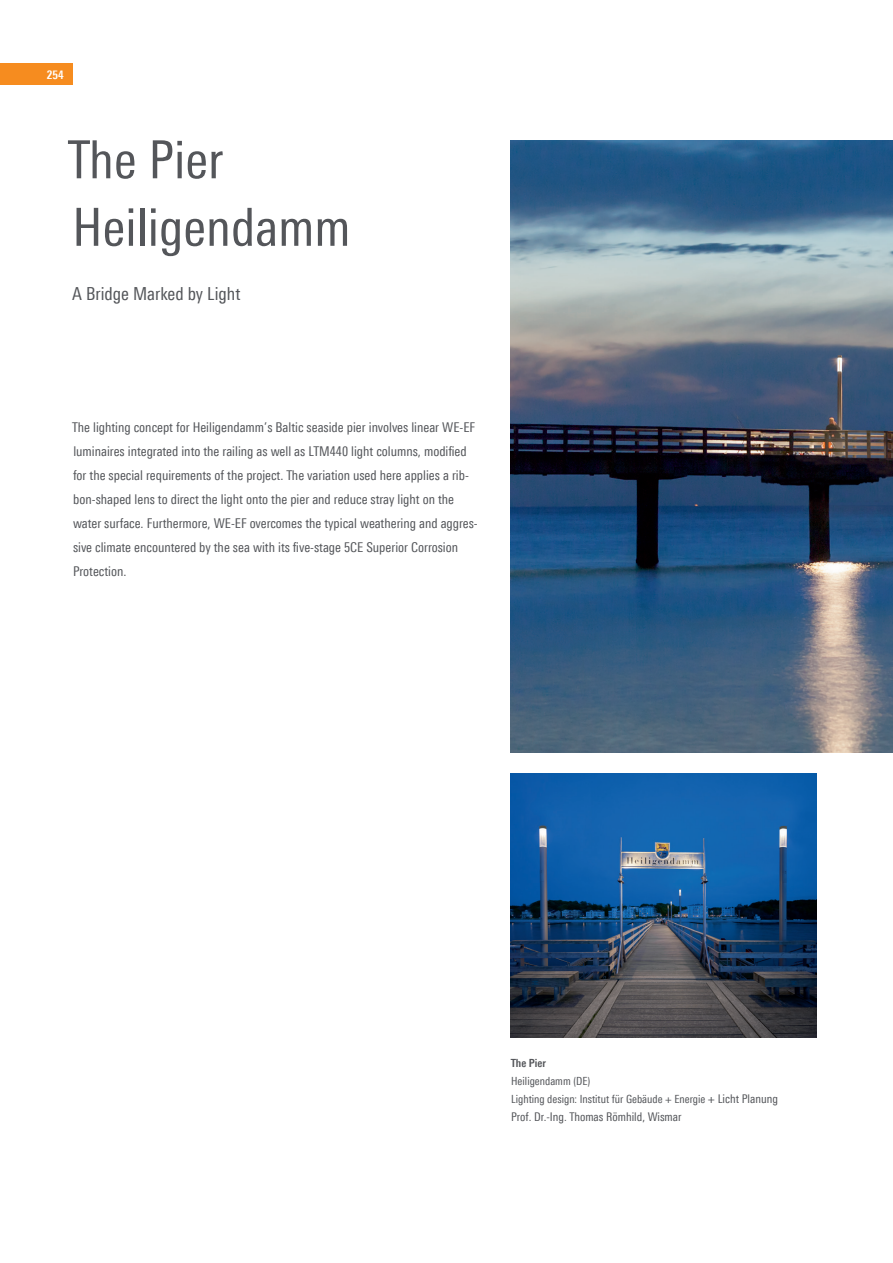
<style>
.page{position:relative;width:893px;height:1263px;background:#fff}
.page>*{position:absolute;margin:0;border:0;box-sizing:border-box;transform-origin:0 0}
.t1{font:52.5px/67.5px "Linotype Univers 420 Cn";color:#54565a}
.t2{font:18px "Linotype Univers 420 Cn";color:#54565a}
.t3{font:13.5px/24px "Linotype Univers 420 Cn";color:#54565a}
.t4{font:12px "Linotype Univers 420 Cn";color:#54565a}
.t5{font:700 12px "Linotype Univers 620 Cn";color:#fff}
.t6{font:11.25px/18px "Linotype Univers 420 Cn";color:#54565a}
.s1{font-family:"Linotype Univers 620 Cn";font-weight:700}
.s2{font-size:12px}
</style>
<div class="page">
<div style="left:0;top:64px;width:72px;height:21px;background:#f68c1f"></div>
<img style="left:510px;top:774px;width:306px;height:263px">
<img style="left:510px;top:140px;width:383px;height:613px">
<p class="t5" style="left:47px;top:67px;width:18px">254</p>
<p class="t1" style="left:68px;top:126px;width:284px">The Pier<br>Heiligendamm</p>
<p class="t2" style="left:72px;top:283px;width:170px">A Bridge Marked by Light</p>
<p class="t3" style="left:72px;top:415px;width:407px">The lighting concept for Heiligendamm’s Baltic seaside pier involves linear WE-EF luminaires integrated into the railing as well as LTM440 light columns, modified for the special requirements of the project. The variation used here applies a rib&shy;bon-shaped lens to direct the light onto the pier and reduce stray light on the water surface. Furthermore, WE-EF overcomes the typical weathering and aggres&shy;sive climate encountered by the sea with its five-stage 5CE Superior Corrosion Protection.</p>
<p class="t6" style="left:511px;top:1054px;width:269px"><span class="s1">The Pier<br></span>Heiligendamm (DE)<br>Lighting design: Institut für Gebäude + Energie <span class="s2">+ Licht Planung</span></p>
<p class="t4" style="left:511px;top:1110px;width:172px">Prof. Dr.-Ing. Thomas Römhild, Wismar</p>
</div>
